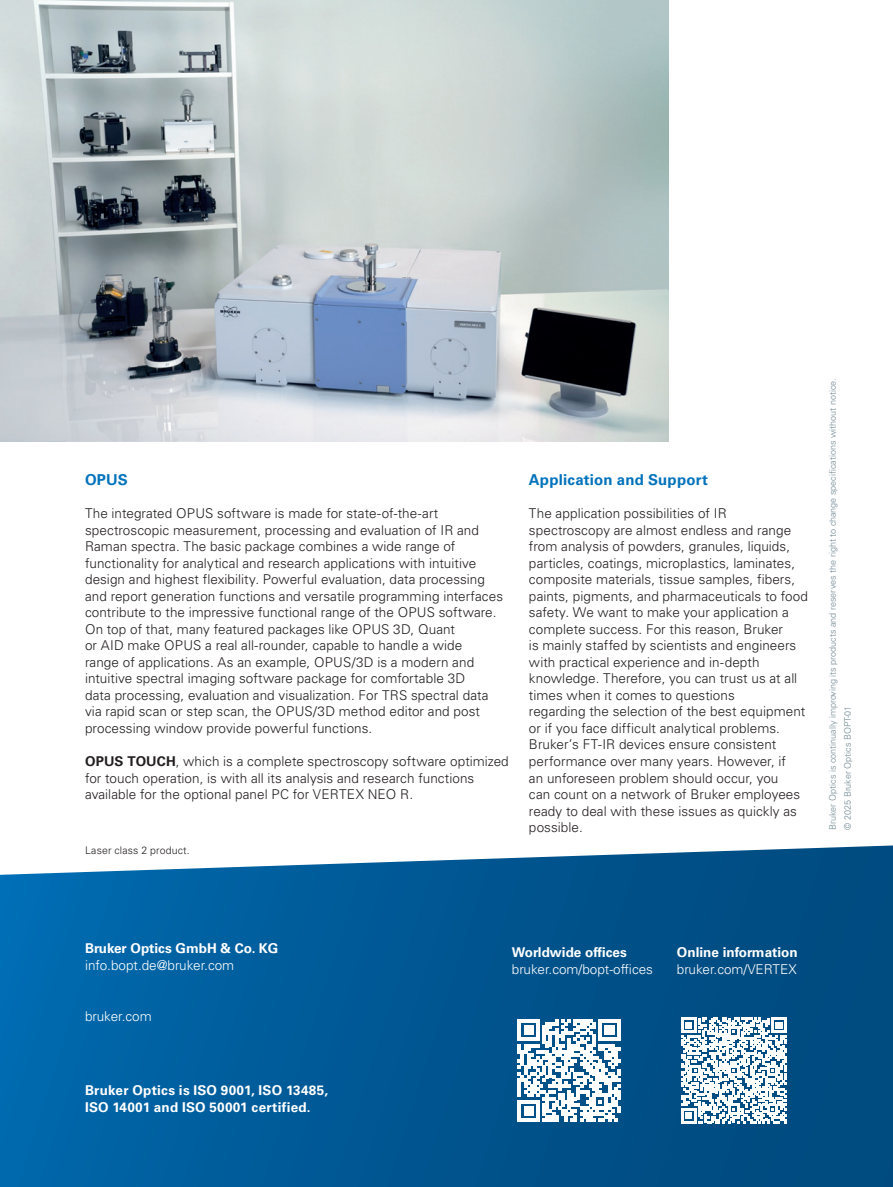
<style>
.page{position:relative;width:893px;height:1187px;background:#fff}
.page>*{position:absolute;margin:0;border:0;box-sizing:border-box;transform-origin:0 0}
.t1{font:700 15px "Univers LT Std";letter-spacing:.01em;color:#0072bc}
.t2{font:300 13.5px/16.5px "Univers LT Std";letter-spacing:.005em;color:#231f20}
.t3{font:300 13.5px "Univers LT Std";color:#fff}
.t4{font:700 13.5px/16.5px "Univers LT Std";letter-spacing:.02em;color:#fff}
.t5{font:700 13.5px "Univers LT Std";color:#fff}
.t6{font:300 10.5px "Univers LT Std";letter-spacing:.015em;color:#231f20}
.t7{font:300 9px/15px "Univers LT Std";color:#738a95}
.s1{font-weight:700}
</style>
<div class="page">
<img style="left:0;top:0;width:668px;height:441px">
<svg style="left:0;top:845px;width:893px;height:341px;background:#0c5f98"></svg>
<svg style="left:518px;top:1019px;width:102px;height:102px"></svg>
<svg style="left:681px;top:1017px;width:105px;height:106px"></svg>
<p class="t1" style="left:85px;top:471px;width:44px">OPUS</p>
<p class="t2" style="left:85px;top:505px;width:420px">The integrated OPUS software is made for state-of-the-art spectroscopic measurement, processing and evaluation of IR and Raman spectra. The basic package combines a wide range of functionality for analytical and research applications with intuitive design and highest flexibility. Powerful evaluation, data processing and report generation functions and versatile programming interfaces contribute to the impressive functional range of the OPUS software.<br>On top of that, many featured packages like OPUS 3D, Quant<br>or AID make OPUS a real all-rounder, capable to handle a wide<br>range of applications. As an example, OPUS/3D is a modern and intuitive spectral imaging software package for comfortable 3D<br>data processing, evaluation and visualization. For TRS spectral data via rapid scan or step scan, the OPUS/3D method editor and post processing window provide powerful functions.</p>
<p class="t2" style="left:85px;top:753px;width:425px"><span class="s1">OPUS TOUCH</span>, which is a complete spectroscopy software optimized for touch operation, is with all its analysis and research functions available for the optional panel PC for VERTEX NEO R.</p>
<p class="t6" style="left:85px;top:844px;width:106px">Laser class 2 product.</p>
<p class="t1" style="left:529px;top:471px;width:181px">Application and Support</p>
<p class="t2" style="left:529px;top:505px;width:280px">The application possibilities of IR spectroscopy are almost endless and range from analysis of powders, granules, liquids, particles, coatings, microplastics, laminates, composite materials, tissue samples, fibers, paints, pigments, and pharmaceuticals to food safety. We want to make your application a complete success. For this reason, Bruker<br>is mainly staffed by scientists and engineers with practical experience and in-depth knowledge. Therefore, you can trust us at all times when it comes to questions<br>regarding the selection of the best equipment or if you face difficult analytical problems.<br>Bruker’s FT-IR devices ensure consistent performance over many years. However, if<br>an unforeseen problem should occur, you<br>can count on a network of Bruker employees ready to deal with these issues as quickly as possible.</p>
<p class="t7" style="left:825px;top:829px;width:453px;rotate:-90deg">Bruker Optics is continually improving its products and reserves the right to change specifications without notice. © 2025 Bruker Optics BOPT-01</p>
<p class="t5" style="left:85px;top:940px;width:195px">Bruker Optics GmbH &amp; Co. KG</p>
<p class="t3" style="left:85px;top:957px;width:151px">info.bopt.de@bruker.com</p>
<p class="t3" style="left:85px;top:1008px;width:68px">bruker.com</p>
<p class="t4" style="left:85px;top:1081px;width:245px">Bruker Optics is ISO 9001, ISO 13485,<br>ISO 14001 and ISO 50001 certified.</p>
<p class="t5" style="left:512px;top:944px;width:116px">Worldwide offices</p>
<p class="t3" style="left:512px;top:961px;width:143px">bruker.com/bopt-offices</p>
<p class="t5" style="left:677px;top:944px;width:122px">Online information</p>
<p class="t3" style="left:677px;top:961px;width:121px">bruker.com/VERTEX</p>
</div>
